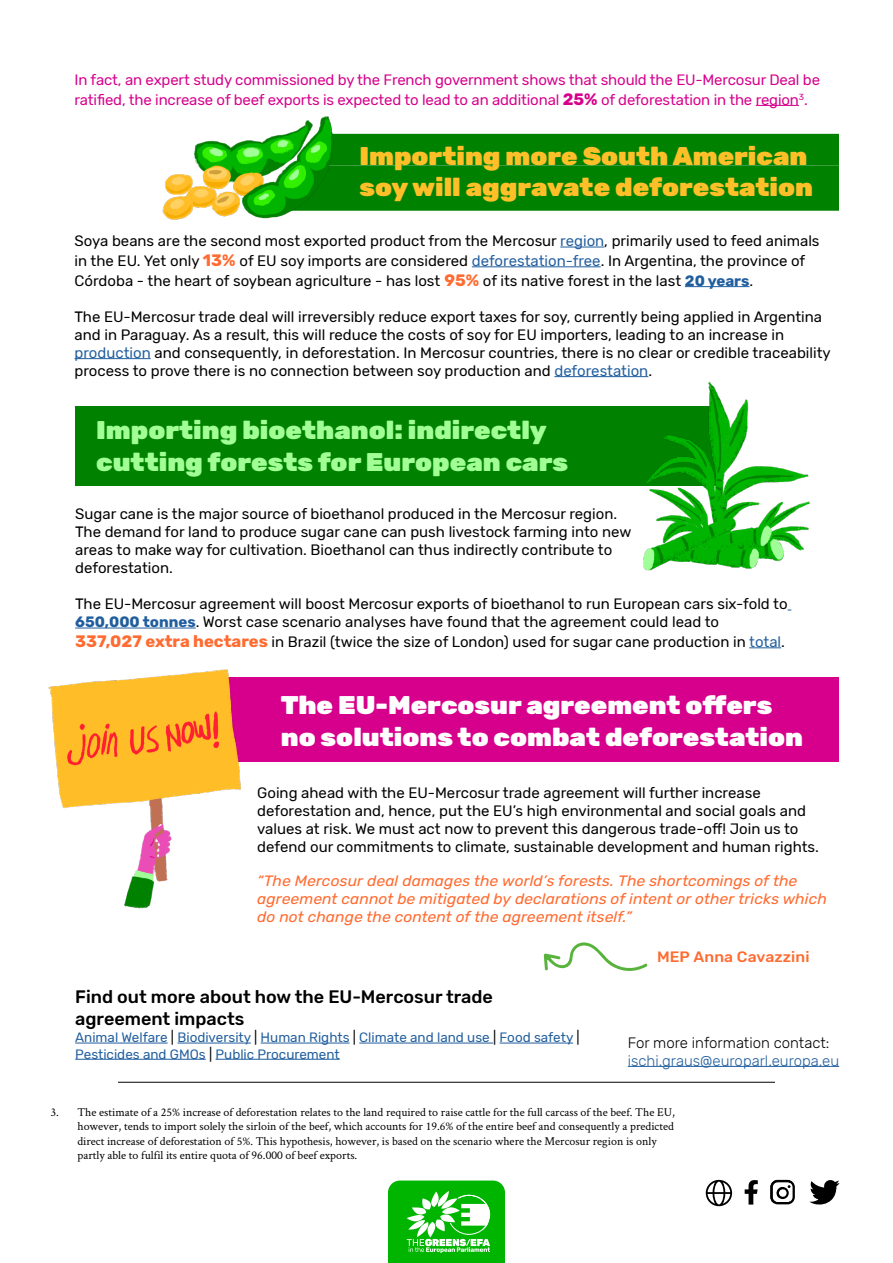
<style>
.page{position:relative;width:893px;height:1263px;background:#fff}
.page>*{position:absolute;margin:0;border:0;box-sizing:border-box;transform-origin:0 0}
.t1{font:900 25.5px/31.5px "Rubik";color:#fff;scale:1.04 1}
.t2{font:900 25.5px/31.5px "Rubik";color:#a1ff96;scale:1.04 1}
.t3{font:900 25.5px/31.5px "Rubik";color:#ffbf29;scale:1.04 1}
.t4{font:500 18px/21.6px "Rubik";color:#000}
.t5{font:15px/18px "Rubik";color:#000}
.t6{font:15px/19.8px "Rubik";letter-spacing:-.01em;color:#d6008c}
.t7{font:italic 15px/18px "Rubik";letter-spacing:.005em;color:#ff6b30;scale:1.04 1}
.t8{font:300 15px "Rubik";color:#215e9e}
.t9{font:300 15px "Rubik";color:#000}
.t10{font:500 15px "Rubik";letter-spacing:.005em;color:#ff6b30;scale:1.04 1}
.t11{font:13.5px/16.2px "Rubik";color:#215e9e}
.t12{font:12px/14.4px "Crimson Text";color:#000}
.s1{font-weight:700;font-size:16.5px}
.s2{color:#215e9e}
.s3{font-weight:700;font-size:16.5px;color:#ff6b30}
.s4{font-weight:700;color:#215e9e}
.s5{color:#000}
</style>
<div class="page">
<hr style="left:118px;top:1082px;width:657px;height:1px;background:#000">
<svg style="left:388px;top:1180px;width:117px;height:83px"></svg>
<svg style="left:706px;top:1180px;width:26px;height:26px"></svg>
<svg style="left:770px;top:1180px;width:25px;height:24px"></svg>
<svg style="left:745px;top:1180px;width:13px;height:24px"></svg>
<svg style="left:809px;top:1180px;width:30px;height:25px"></svg>
<hr style="left:628px;top:1066px;width:211px;height:1px;background:#215e9e">
<hr style="left:75px;top:1043px;width:93px;height:1px;background:#215e9e">
<hr style="left:177px;top:1043px;width:74px;height:1px;background:#215e9e">
<hr style="left:261px;top:1043px;width:88px;height:1px;background:#215e9e">
<hr style="left:359px;top:1043px;width:134px;height:1px;background:#215e9e">
<hr style="left:500px;top:1043px;width:73px;height:1px;background:#215e9e">
<hr style="left:75px;top:1059px;width:131px;height:1px;background:#215e9e">
<hr style="left:216px;top:1059px;width:124px;height:1px;background:#215e9e">
<div style="left:191px;top:677px;width:648px;height:42px;background:#d6008c"></div>
<div style="left:191px;top:719px;width:648px;height:43px;background:#d6008c"></div>
<img style="left:48px;top:669px;width:193px;height:240px">
<div style="left:75px;top:407px;width:644px;height:39px;background:#008200"></div>
<div style="left:75px;top:446px;width:644px;height:40px;background:#008200"></div>
<img style="left:641px;top:381px;width:169px;height:190px">
<hr style="left:75px;top:628px;width:121px;height:1px;background:#215e9e">
<hr style="left:749px;top:647px;width:32px;height:1px;background:#215e9e">
<div style="left:338px;top:134px;width:501px;height:77px;background:#008200"></div>
<hr style="left:560px;top:247px;width:44px;height:1px;background:#215e9e">
<hr style="left:472px;top:266px;width:129px;height:1px;background:#215e9e">
<hr style="left:685px;top:286px;width:64px;height:1px;background:#215e9e">
<hr style="left:75px;top:358px;width:76px;height:1px;background:#215e9e">
<hr style="left:554px;top:376px;width:94px;height:1px;background:#215e9e">
<img style="left:162px;top:116px;width:176px;height:104px">
<hr style="left:756px;top:105px;width:43px;height:1px;background:#d6008c">
<svg style="left:544px;top:942px;width:104px;height:29px"></svg>
<p class="t6" style="left:75px;top:70px;width:747px">In fact, an expert study commissioned by the French government shows that should the EU-Mercosur Deal be ratified, the increase of beef exports is expected to lead to an additional <span class="s1">25%</span> of deforestation in the region<sup>3</sup>.</p>
<h1 class="t3" style="left:359px;top:141px;width:438px">Importing more South American soy will aggravate deforestation</h1>
<p class="t5" style="left:75px;top:232px;width:746px;line-height:19.8px">Soya beans are the second most exported product from the Mercosur <span class="s2">region</span>, primarily used to feed animals in the EU. Yet only <span class="s3">13%</span> of EU soy imports are considered <span class="s2">deforestation-free</span>. In Argentina, the province of<br>Córdoba - the heart of soybean agriculture - has lost <span class="s3">95%</span> of its native forest in the last <span class="s4">20 years</span>.</p>
<p class="t5" style="left:75px;top:308px;width:758px">The EU-Mercosur trade deal will irreversibly reduce export taxes for soy, currently being applied in Argentina and in Paraguay. As a result, this will reduce the costs of soy for EU importers, leading to an increase in <span class="s2">production</span> and consequently, in deforestation. In Mercosur countries, there is no clear or credible traceability process to prove there is no connection between soy production and <span class="s2">deforestation</span>.</p>
<h1 class="t2" style="left:96px;top:415px;width:455px">Importing bioethanol: indirectly cutting forests for European cars</h1>
<p class="t5" style="left:75px;top:505px;width:558px">Sugar cane is the major source of bioethanol produced in the Mercosur region.<br>The demand for land to produce sugar cane can push livestock farming into new areas to make way for cultivation. Bioethanol can thus indirectly contribute to deforestation.</p>
<p class="t5" style="left:75px;top:595px;width:714px">The EU-Mercosur agreement will boost Mercosur exports of bioethanol to run European cars six-fold to<br><span class="s4">650,000 tonnes</span>. Worst case scenario analyses have found that the agreement could lead to</p>
<p class="t5" style="left:75px;top:633px;width:711px"><span class="s3">337,027 extra hectares</span> in Brazil (twice the size of London) used for sugar cane production in <span class="s2">total</span>.</p>
<h1 class="t1" style="left:281px;top:690px;width:504px">The EU-Mercosur agreement offers no solutions to combat deforestation</h1>
<p class="t5" style="left:257px;top:784px;width:563px">Going ahead with the EU-Mercosur trade agreement will further increase deforestation and, hence, put the EU’s high environmental and social goals and values at risk. We must act now to prevent this dangerous trade-off! Join us to defend our commitments to climate, sustainable development and human rights.</p>
<p class="t7" style="left:257px;top:872px;width:549px">“The Mercosur deal damages the world’s forests. The shortcomings of the agreement cannot be mitigated by declarations of intent or other tricks which do not change the content of the agreement itself.”</p>
<p class="t4" style="left:75px;top:987px;width:419px">Find out more about how the EU-Mercosur trade agreement impacts</p>
<p class="t11" style="left:75px;top:1030px;width:506px">Animal Welfare <span class="s5">|</span> Biodiversity <span class="s5">|</span> Human Rights <span class="s5">|</span> Climate and land use <span class="s5">|</span> Food safety <span class="s5">|<br></span>Pesticides and GMOs <span class="s5">|</span> Public Procurement</p>
<p class="t10" style="left:657px;top:948px;width:148px">MEP Anna Cavazzini</p>
<p class="t9" style="left:628px;top:1034px;width:203px">For more information contact:</p>
<p class="t8" style="left:628px;top:1052px;width:213px">ischi.graus@europarl.europa.eu</p>
<p class="t12" style="left:77px;top:1104px;width:599px;text-indent:-27px">3. The estimate of a 25% increase of deforestation relates to the land required to raise cattle for the full carcass of the beef. The EU, however, tends to import solely the sirloin of the beef, which accounts for 19.6% of the entire beef and consequently a predicted direct increase of deforestation of 5%. This hypothesis, however, is based on the scenario where the Mercosur region is only partly able to fulfil its entire quota of 96.000 of beef exports.</p>
</div>
